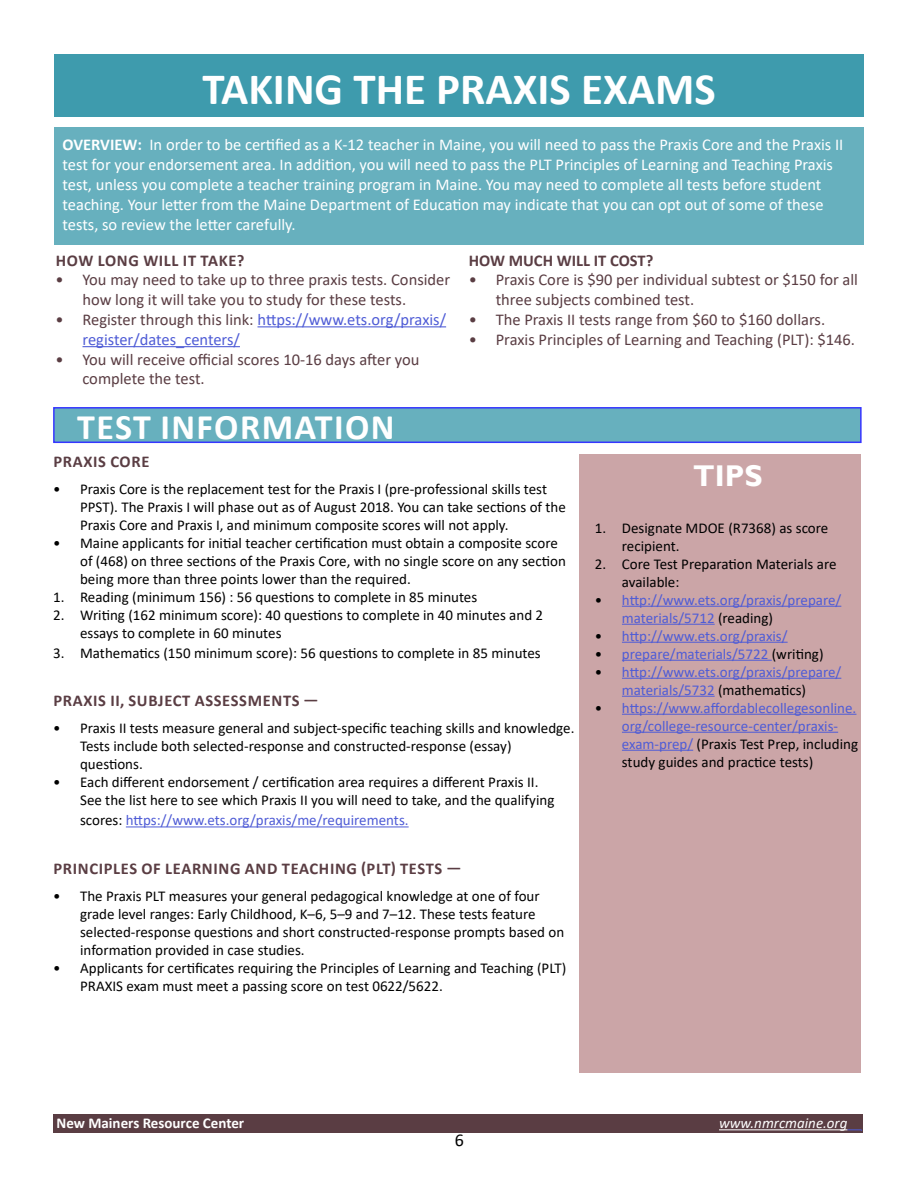
<style>
.page{position:relative;width:918px;height:1188px;background:#fff}
.page>*{position:absolute;margin:0;border:0;box-sizing:border-box;transform-origin:0 0}
.t1{font:700 45px "Calibri";color:#fff}
.t2{font:700 36px "Calibri";letter-spacing:.04em;color:#fff}
.t3{font:700 30px "Gill Sans";color:#fff}
.t4{font:18px "Calibri";color:#000}
.t5{font:16.5px/19.8px "Calibri";color:#fff}
.t6{font:16.5px/19.8px "Calibri";color:#5a3d43}
.t7{font:700 16.5px "Calibri";letter-spacing:.04em;color:#5a3d43}
.t8{font:16.5px/19.8px "Calibri";color:#4f5cd6}
.t9{font:700 16.5px "Calibri";color:#5a3d43}
.t10{font:15px/18px "Calibri";color:#000}
.t11{font:15px/18px "Calibri";color:#4f5cd6}
.t12{font:700 15px "Calibri";color:#fff}
.t13{font:italic 15px "Calibri";color:#fff}
.s1{font-weight:700}
.s2{color:#fff}
.s3{color:#5a3d43}
.s4{color:#000}
</style>
<div class="page">
<div style="left:53px;top:407px;width:809px;height:36px;background:#67b0be;border:2px solid #3636ff"></div>
<div style="left:54px;top:54px;width:810px;height:63px;background:#3e9bad"></div>
<div style="left:54px;top:128px;width:810px;height:117px;background:#67b0be"></div>
<hr style="left:126px;top:826px;width:283px;height:1px;background:#4f5cd6">
<div style="left:580px;top:455px;width:281px;height:618px;background:#cba5a7"></div>
<hr style="left:258px;top:326px;width:188px;height:1px;background:#4f5cd6">
<hr style="left:82px;top:346px;width:158px;height:1px;background:#4f5cd6">
<hr style="left:622px;top:606px;width:219px;height:1px;background:#4f5cd6">
<hr style="left:622px;top:624px;width:93px;height:1px;background:#4f5cd6">
<hr style="left:622px;top:642px;width:166px;height:1px;background:#4f5cd6">
<hr style="left:622px;top:660px;width:150px;height:1px;background:#4f5cd6">
<hr style="left:622px;top:678px;width:219px;height:1px;background:#4f5cd6">
<hr style="left:622px;top:696px;width:93px;height:1px;background:#4f5cd6">
<hr style="left:622px;top:714px;width:234px;height:1px;background:#4f5cd6">
<hr style="left:622px;top:732px;width:216px;height:1px;background:#4f5cd6">
<hr style="left:622px;top:750px;width:71px;height:1px;background:#4f5cd6">
<div style="left:53px;top:1115px;width:810px;height:18px;background:#5a3d43"></div>
<hr style="left:719px;top:1129px;width:129px;height:1px;background:#fff">
<svg style="left:848px;top:1129px;width:14px;height:2px"></svg>
<h1 class="t1" style="left:202px;top:58px;width:515px">TAKING THE PRAXIS EXAMS</h1>
<p class="t5" style="left:63px;top:135px;width:782px"><span class="s1">OVERVIEW:</span> In order to be certified as a K-12 teacher in Maine, you will need to pass the Praxis Core and the Praxis II test for your endorsement area. In addition, you will need to pass the PLT Principles of Learning and Teaching Praxis test, unless you complete a teacher training program in Maine. You may need to complete all tests before student teaching. Your letter from the Maine Department of Education may indicate that you can opt out of some of these tests, so review the letter carefully.</p>
<p class="t7" style="left:56px;top:248px;width:195px">HOW LONG WILL IT TAKE?<span class="s2">:</span></p>
<p class="t6" style="left:82px;top:270px;width:369px;text-indent:-27px">• You may need to take up to three praxis tests. Consider how long it will take you to study for these tests.</p>
<p class="t8" style="left:82px;top:309px;width:365px;text-indent:-27px"><span class="s3">• Register through this link:</span> https://www.ets.org/praxis/ register/dates_centers/</p>
<p class="t6" style="left:82px;top:349px;width:338px;text-indent:-27px">• You will receive official scores 10-16 days after you complete the test.</p>
<h2 class="t2" style="left:77px;top:402px;width:319px">TEST INFORMATION</h2>
<p class="t9" style="left:469px;top:248px;width:186px">HOW MUCH WILL IT COST?</p>
<p class="t6" style="left:496px;top:270px;width:364px;text-indent:-27px">• Praxis Core is $90 per individual subtest or $150 for all three subjects combined test.</p>
<p class="t6" style="left:469px;top:309px;width:358px">• The Praxis II tests range from $60 to $160 dollars.</p>
<p class="t6" style="left:469px;top:329px;width:388px">• Praxis Principles of Learning and Teaching (PLT): $146.</p>
<p class="t7" style="left:53px;top:450px;width:98px">PRAXIS CORE</p>
<p class="t10" style="left:80px;top:480px;width:487px;text-indent:-27px">• Praxis Core is the replacement test for the Praxis I (pre-professional skills test<br>PPST). The Praxis I will phase out as of August 2018. You can take sections of the<br>Praxis Core and Praxis I, and minimum composite scores will not apply.</p>
<p class="t10" style="left:80px;top:534px;width:487px;text-indent:-27px">• Maine applicants for initial teacher certification must obtain a composite score of (468) on three sections of the Praxis Core, with no single score on any section being more than three points lower than the required.</p>
<p class="t10" style="left:53px;top:588px;width:426px">1. Reading (minimum 156) : 56 questions to complete in 85 minutes</p>
<p class="t10" style="left:80px;top:606px;width:465px;text-indent:-27px">2. Writing (162 minimum score): 40 questions to complete in 40 minutes and 2 essays to complete in 60 minutes</p>
<p class="t10" style="left:53px;top:643px;width:489px">3. Mathematics (150 minimum score): 56 questions to complete in 85 minutes</p>
<p class="t7" style="left:53px;top:689px;width:267px">PRAXIS II, SUBJECT ASSESSMENTS —</p>
<p class="t10" style="left:80px;top:719px;width:496px;text-indent:-27px">• Praxis II tests measure general and subject-specific teaching skills and knowledge.<br>Tests include both selected-response and constructed-response (essay) questions.</p>
<p class="t10" style="left:80px;top:773px;width:476px;text-indent:-27px">• Each different endorsement / certification area requires a different Praxis II.<br>See the list here to see which Praxis II you will need to take, and the qualifying</p>
<p class="t11" style="left:80px;top:811px;width:330px"><span class="s4">scores:</span> https://www.ets.org/praxis/me/requirements.</p>
<p class="t7" style="left:53px;top:857px;width:409px">PRINCIPLES OF LEARNING AND TEACHING (PLT) TESTS —</p>
<p class="t10" style="left:80px;top:886px;width:486px;text-indent:-27px">• The Praxis PLT measures your general pedagogical knowledge at one of four grade level ranges: Early Childhood, K–6, 5–9 and 7–12. These tests feature selected-response questions and short constructed-response prompts based on information provided in case studies.</p>
<p class="t10" style="left:80px;top:958px;width:488px;text-indent:-27px">• Applicants for certificates requiring the Principles of Learning and Teaching (PLT)<br>PRAXIS exam must meet a passing score on test 0622/5622.</p>
<h3 class="t3" style="left:693px;top:458px;width:71px">TIPS</h3>
<p class="t10" style="left:622px;top:518px;width:208px;text-indent:-27px">1. Designate MDOE (R7368) as score recipient.</p>
<p class="t10" style="left:622px;top:554px;width:216px;text-indent:-27px">2. Core Test Preparation Materials are available:</p>
<p class="t11" style="left:622px;top:590px;width:221px;text-indent:-27px"><span class="s4">•</span> http://www.ets.org/praxis/prepare/ materials/5712 <span class="s4">(reading)</span></p>
<p class="t11" style="left:595px;top:626px;width:194px"><span class="s4">•</span> http://www.ets.org/praxis/</p>
<p class="t11" style="left:595px;top:644px;width:230px"><span class="s4">•</span> prepare/materials/5722 <span class="s4">(writing)</span></p>
<p class="t11" style="left:595px;top:662px;width:248px;text-align:center"><span class="s4">•</span> http://www.ets.org/praxis/prepare/ materials/5732 <span class="s4">(mathematics)</span></p>
<p class="t11" style="left:622px;top:698px;width:238px;text-indent:-27px"><span class="s4">•</span> https://www.affordablecollegesonline. org/college-resource-center/praxis&shy;exam-prep/ <span class="s4">(Praxis Test Prep, including study guides and practice tests)</span></p>
<p class="t12" style="left:57px;top:1113px;width:189px">New Mainers Resource Center</p>
<p class="t13" style="left:719px;top:1113px;width:130px">www.nmrcmaine.org</p>
<p class="t4" style="left:455px;top:1128px;width:11px">6</p>
</div>
